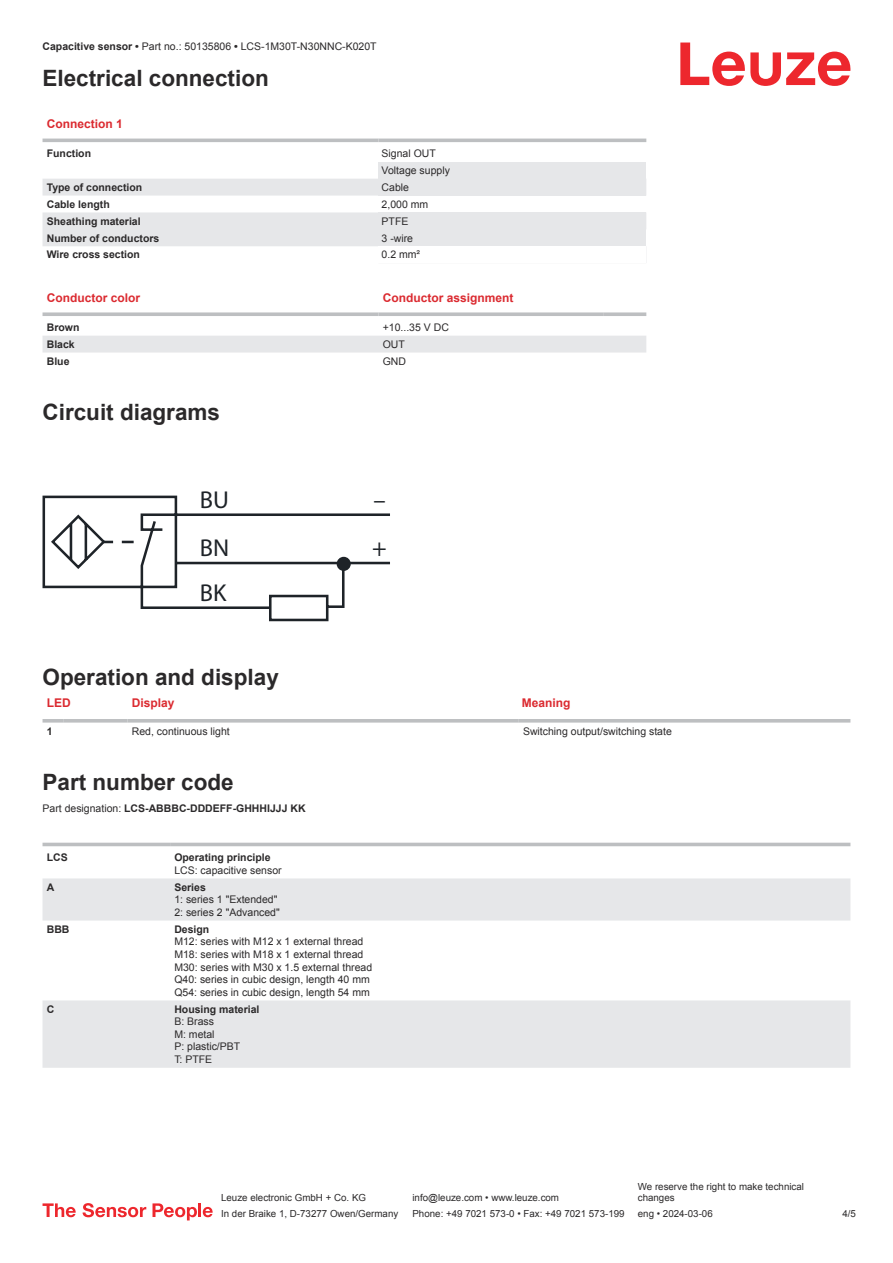
<style>
.page{position:relative;width:893px;height:1263px;background:#fff}
.page>*{position:absolute;margin:0;border:0;box-sizing:border-box;transform-origin:0 0}
.t1{font:25.35px "Myriad Pro";color:#1e2328}
.t2{font:24.45px "Myriad Pro";color:#1e2328}
.t3{font:700 22.5px "Arial";color:#2b292a}
.t4{font:700 12px "Arial";color:#db2a30}
.t5{font:10.5px/12.6px "Arial";color:#2b292a}
.t6{font:700 10.5px "Arial";color:#2b292a}
.t7{font:9.75px/11.7px "Arial";color:#2b292a}
.s1{font-weight:700}
.s2{font-weight:400}
</style>
<div class="page">
<svg style="left:680px;top:43px;width:170px;height:43px"></svg>
<svg style="left:43px;top:138px;width:603px;height:1px"></svg>
<svg style="left:43px;top:179px;width:335px;height:67px;fill:#e6e7e9"></svg>
<hr style="left:43px;top:139px;width:335px;height:3px;background:#bdbfc1">
<hr style="left:378px;top:139px;width:268px;height:3px;background:#bdbfc1">
<div style="left:378px;top:162px;width:268px;height:17px;background:#e6e7e9"></div>
<div style="left:378px;top:179px;width:268px;height:17px;background:#e6e7e9"></div>
<div style="left:378px;top:212px;width:268px;height:17px;background:#e6e7e9"></div>
<div style="left:378px;top:229px;width:268px;height:17px;background:#e6e7e9"></div>
<div style="left:43px;top:336px;width:603px;height:17px;background:#e6e7e9"></div>
<svg style="left:43px;top:312px;width:335px;height:4px"></svg>
<svg style="left:378px;top:312px;width:226px;height:4px"></svg>
<svg style="left:604px;top:312px;width:42px;height:4px"></svg>
<svg style="left:43px;top:719px;width:21px;height:4px"></svg>
<svg style="left:64px;top:719px;width:64px;height:4px"></svg>
<svg style="left:128px;top:719px;width:391px;height:4px;background:#c3c5c7"></svg>
<svg style="left:519px;top:719px;width:331px;height:4px"></svg>
<div style="left:43px;top:842px;width:807px;height:5px;background:#ebeced"></div>
<svg style="left:43px;top:878px;width:807px;height:190px;fill:#e6e7e9"></svg>
<hr style="left:43px;top:843px;width:127px;height:3px;background:#bdbfc1">
<hr style="left:170px;top:843px;width:680px;height:3px;background:#bdbfc1">
<svg style="left:43px;top:1203px;width:33px;height:14px"></svg>
<svg style="left:83px;top:1203px;width:63px;height:14px"></svg>
<svg style="left:153px;top:1203px;width:44px;height:17px"></svg>
<hr style="left:198px;top:1203px;width:3px;height:14px;background:#ed272d">
<svg style="left:203px;top:1207px;width:10px;height:10px"></svg>
<svg style="left:43px;top:495px;width:347px;height:126px"></svg>
<div style="left:338px;top:558px;width:11px;height:12px;background:#1e2328;border-radius:50%"></div>
<div style="left:337px;top:557px;width:14px;height:14px;border:3px solid #1e2328;border-radius:50%"></div>
<p class="t5" style="left:43px;top:41px;width:336px"><span class="s1">Capacitive sensor •</span> Part no.: 50135806 <span class="s1">•</span> LCS-1M30T-N30NNC-K020T</p>
<h3 class="t3" style="left:43px;top:69px;width:228px">Electrical connection</h3>
<p class="t4" style="left:47px;top:119px;width:78px">Connection 1</p>
<p class="t6" style="left:47px;top:149px;width:46px">Function</p>
<p class="t5" style="left:382px;top:146px;width:70px;line-height:17px">Signal OUT<br>Voltage supply</p>
<p class="t6" style="left:47px;top:183px;width:97px">Type of connection</p>
<p class="t5" style="left:382px;top:182px;width:29px">Cable</p>
<p class="t6" style="left:47px;top:200px;width:65px">Cable length</p>
<p class="t5" style="left:382px;top:199px;width:48px">2,000 mm</p>
<p class="t6" style="left:47px;top:217px;width:95px">Sheathing material</p>
<p class="t5" style="left:382px;top:216px;width:28px">PTFE</p>
<p class="t6" style="left:47px;top:234px;width:114px">Number of conductors</p>
<p class="t5" style="left:382px;top:233px;width:33px">3 -wire</p>
<p class="t6" style="left:47px;top:251px;width:95px">Wire cross section</p>
<p class="t5" style="left:382px;top:249px;width:40px">0.2 mm²</p>
<p class="t4" style="left:47px;top:293px;width:95px">Conductor color</p>
<p class="t4" style="left:383px;top:293px;width:132px">Conductor assignment</p>
<p class="t6" style="left:47px;top:323px;width:34px">Brown</p>
<p class="t5" style="left:383px;top:322px;width:68px">+10...35 V DC</p>
<p class="t6" style="left:47px;top:340px;width:30px">Black</p>
<p class="t5" style="left:383px;top:339px;width:24px">OUT</p>
<p class="t6" style="left:47px;top:357px;width:24px">Blue</p>
<p class="t5" style="left:383px;top:356px;width:25px">GND</p>
<h3 class="t3" style="left:43px;top:403px;width:179px">Circuit diagrams</h3>
<h2 class="t2" style="left:200px;top:485px;width:31px">BU</h2>
<h2 class="t2" style="left:373px;top:485px;width:14px">–</h2>
<h2 class="t2" style="left:200px;top:534px;width:31px">BN</h2>
<h1 class="t1" style="left:372px;top:533px;width:16px">+</h1>
<h2 class="t2" style="left:200px;top:578px;width:28px">BK</h2>
<h3 class="t3" style="left:43px;top:668px;width:238px">Operation and display</h3>
<p class="t4" style="left:47px;top:698px;width:25px">LED</p>
<p class="t4" style="left:132px;top:698px;width:44px">Display</p>
<p class="t4" style="left:522px;top:698px;width:50px">Meaning</p>
<p class="t6" style="left:47px;top:727px;width:7px">1</p>
<p class="t5" style="left:132px;top:726px;width:100px">Red, continuous light</p>
<p class="t5" style="left:523px;top:726px;width:150px">Switching output/switching state</p>
<h3 class="t3" style="left:43px;top:773px;width:193px">Part number code</h3>
<p class="t6" style="left:43px;top:804px;width:265px"><span class="s2">Part designation:</span> LCS-ABBBC-DDDEFF-GHHHIJJJ KK</p>
<p class="t6" style="left:47px;top:853px;width:22px">LCS</p>
<p class="t6" style="left:174px;top:853px;width:98px">Operating principle</p>
<p class="t5" style="left:174px;top:865px;width:109px">LCS: capacitive sensor</p>
<p class="t6" style="left:47px;top:883px;width:9px">A</p>
<p class="t6" style="left:174px;top:883px;width:33px">Series</p>
<p class="t5" style="left:174px;top:894px;width:107px">1: series 1 "Extended"<br>2: series 2 "Advanced"</p>
<p class="t6" style="left:47px;top:925px;width:24px">BBB</p>
<p class="t6" style="left:174px;top:925px;width:37px">Design</p>
<p class="t5" style="left:174px;top:936px;width:199px">M12: series with M12 x 1 external thread M18: series with M18 x 1 external thread M30: series with M30 x 1.5 external thread Q40: series in cubic design, length 40 mm Q54: series in cubic design, length 54 mm</p>
<p class="t6" style="left:47px;top:1005px;width:9px">C</p>
<p class="t6" style="left:174px;top:1005px;width:87px">Housing material</p>
<p class="t5" style="left:174px;top:1016px;width:67px">B: Brass<br>M: metal<br>P: plastic/PBT<br>T: PTFE</p>
<p class="t7" style="left:221px;top:1193px;width:146px">Leuze electronic GmbH + Co. KG</p>
<p class="t7" style="left:412px;top:1193px;width:148px">info@leuze.com • www.leuze.com</p>
<p class="t7" style="left:638px;top:1181px;width:168px">We reserve the right to make technical changes</p>
<p class="t7" style="left:221px;top:1209px;width:179px">In der Braike 1, D-73277 Owen/Germany</p>
<p class="t7" style="left:412px;top:1209px;width:214px">Phone: +49 7021 573-0 • Fax: +49 7021 573-199</p>
<p class="t7" style="left:638px;top:1209px;width:76px">eng • 2024-03-06</p>
<p class="t7" style="left:842px;top:1209px;width:15px">4 /5</p>
</div>
